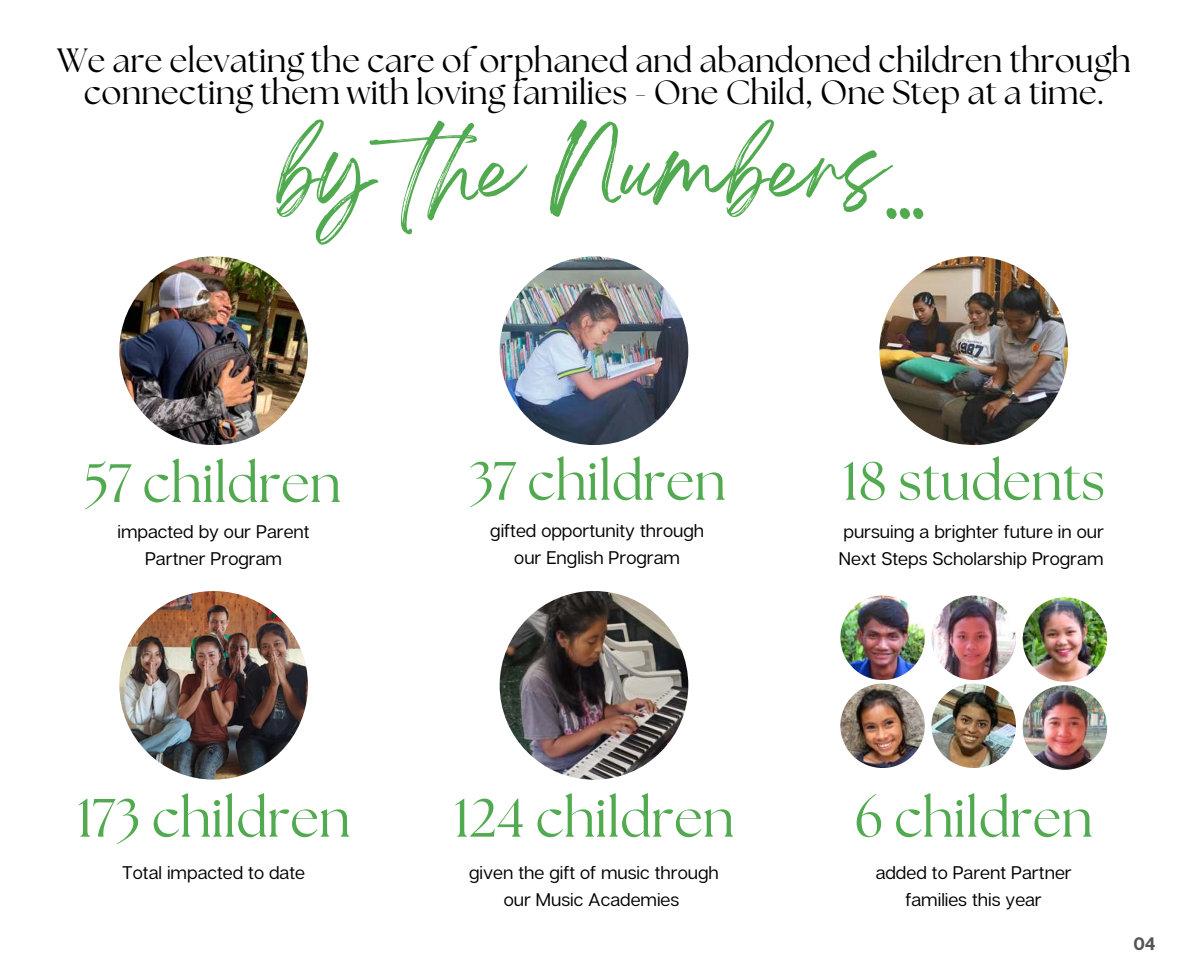
<style>
.page{position:relative;width:1188px;height:972px;background:#fff}
.page>*{position:absolute;margin:0;border:0;box-sizing:border-box;transform-origin:0 0}
.t1{font:76.65px "Breathing";color:#51aa4f}
.t2{font:53.85px "The Seasons";color:#51aa4f}
.t3{font:33.6px/32.7px "The Seasons";color:#000;text-align:center}
.t4{font:18.3px/27px "Articulat CF";color:#000;text-align:center}
.t5{font:700 18px "Articulat CF";color:#545454}
</style>
<div class="page">
<img style="left:119px;top:256px;width:189px;height:189px;border-radius:50%">
<img style="left:879px;top:256px;width:189px;height:189px;border-radius:50%">
<img style="left:840px;top:596px;width:85px;height:84px;border-radius:50%">
<img style="left:931px;top:596px;width:85px;height:84px;border-radius:50%">
<img style="left:840px;top:684px;width:85px;height:84px;border-radius:50%">
<img style="left:931px;top:684px;width:85px;height:84px;border-radius:50%">
<img style="left:500px;top:256px;width:188px;height:189px;border-radius:50%">
<img style="left:119px;top:591px;width:189px;height:189px;border-radius:50%">
<img style="left:500px;top:591px;width:188px;height:189px;border-radius:50%">
<img style="left:1023px;top:597px;width:84px;height:85px;border-radius:50%">
<img style="left:1023px;top:685px;width:84px;height:85px;border-radius:50%">
<h3 class="t3" style="left:57px;top:43px;width:1075px">We are elevating the care of orphaned and abandoned children through connecting them with loving families - One Child, One Step at a time.</h3>
<h1 class="t1" style="left:279px;top:146px;width:649px">by the Numbers...</h1>
<h2 class="t2" style="left:84px;top:448px;width:259px">57 children</h2>
<p class="t4" style="left:118px;top:518px;width:194px">impacted by our Parent<br>Partner Program</p>
<h2 class="t2" style="left:469px;top:445px;width:259px">37 children</h2>
<h2 class="t2" style="left:842px;top:445px;width:264px">18 students</h2>
<p class="t4" style="left:490px;top:517px;width:216px">gifted opportunity through our English Program</p>
<p class="t4" style="left:839px;top:518px;width:267px;text-align:left">pursuing a brighter future in our<br>Next Steps Scholarship Program</p>
<h2 class="t2" style="left:77px;top:782px;width:275px">173 children</h2>
<h2 class="t2" style="left:454px;top:782px;width:282px">124 children</h2>
<h2 class="t2" style="left:855px;top:782px;width:240px">6 children</h2>
<p class="t4" style="left:122px;top:860px;width:184px">Total impacted to date</p>
<p class="t4" style="left:469px;top:860px;width:251px">given the gift of music through our Music Academies</p>
<p class="t4" style="left:876px;top:860px;width:198px">added to Parent Partner families this year</p>
<p class="t5" style="left:1133px;top:933px;width:24px">04</p>
</div>
